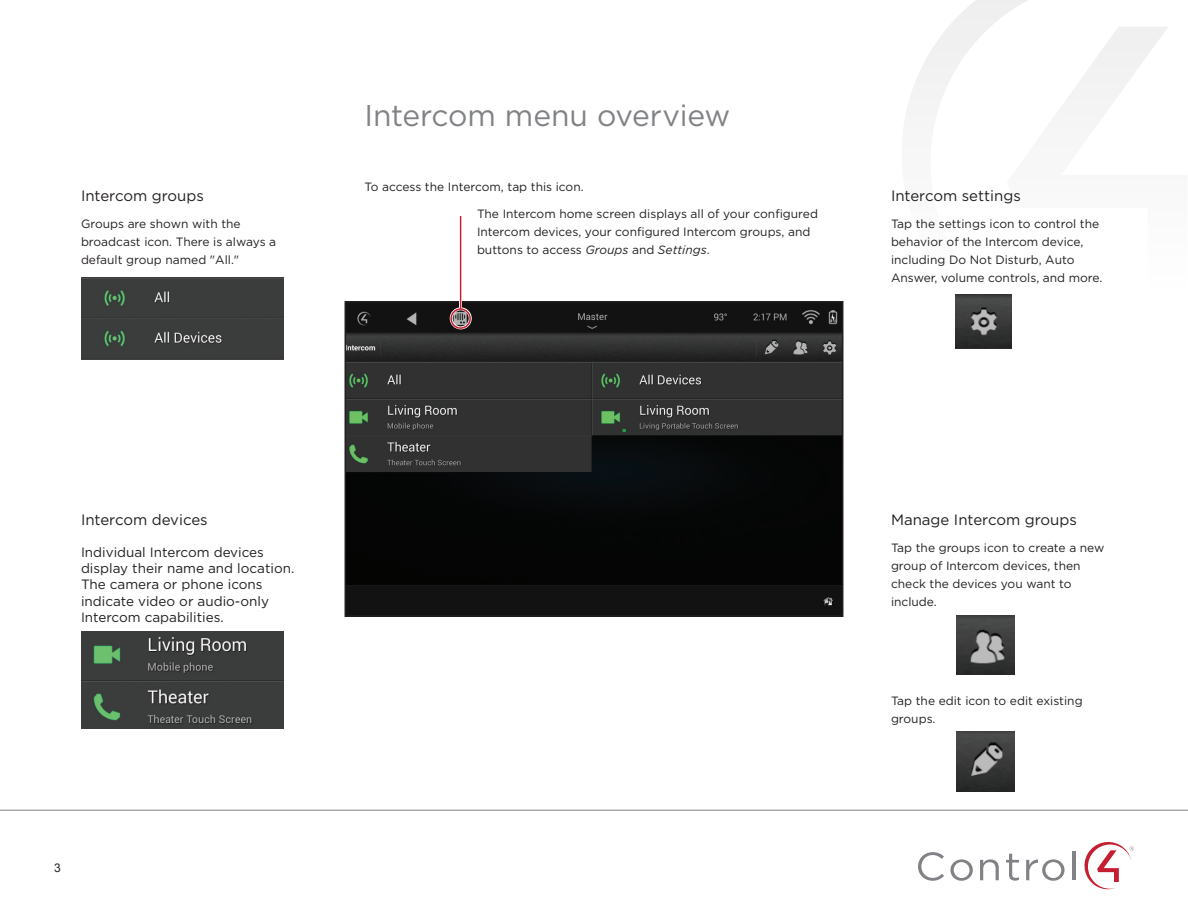
<style>
.page{position:relative;width:1188px;height:918px;background:#fff}
.page>*{position:absolute;margin:0;border:0;box-sizing:border-box;transform-origin:0 0}
.t1{font:30px "Gotham";letter-spacing:-.01em;color:#808285}
.t2{font:15px "Gotham";color:#231f20}
.t3{font:13.5px/16.2px "Gotham";color:#231f20}
.t4{font:12px/18px "Gotham";color:#231f20}
.t5{font:12px "Arial";color:#231f20}
.s1{font-style:italic}
</style>
<div class="page">
<svg style="left:906px;top:0;width:262px;height:349px"></svg>
<svg style="left:918px;top:852px;width:26px;height:29px"></svg>
<svg style="left:950px;top:859px;width:23px;height:22px"></svg>
<svg style="left:980px;top:859px;width:19px;height:21px"></svg>
<svg style="left:1006px;top:854px;width:13px;height:27px"></svg>
<svg style="left:1026px;top:859px;width:39px;height:22px"></svg>
<hr style="left:1072px;top:851px;width:3px;height:29px;background:#808285">
<svg style="left:1084px;top:842px;width:50px;height:47px"></svg>
<hr style="left:0;top:810px;width:1188px;height:1px;background:#808385">
<img style="left:348px;top:304px;width:492px;height:310px">
<div style="left:345px;top:301px;width:498px;height:316px;border:2px solid #231f20"></div>
<img style="left:81px;top:278px;width:203px;height:81px">
<img style="left:81px;top:631px;width:203px;height:98px">
<img style="left:956px;top:295px;width:55px;height:54px">
<img style="left:956px;top:615px;width:59px;height:60px">
<img style="left:956px;top:731px;width:59px;height:60px">
<div style="left:450px;top:307px;width:22px;height:22px;border:3px solid #fff;border-radius:50%"></div>
<hr style="left:459px;top:207px;width:3px;height:102px;background:#fff">
<div style="left:450px;top:308px;width:21px;height:21px;border:2px solid #c42032;border-radius:50%"></div>
<hr style="left:460px;top:216px;width:1px;height:93px;background:#c42032">
<p class="t2" style="left:81px;top:186px;width:124px">Intercom groups</p>
<p class="t4" style="left:81px;top:214px;width:197px">Groups are shown with the broadcast icon. There is always a default group named "All."</p>
<h1 class="t1" style="left:364px;top:96px;width:367px">Intercom menu overview</h1>
<p class="t4" style="left:364px;top:177px;width:219px">To access the Intercom, tap this icon.</p>
<p class="t4" style="left:477px;top:204px;width:342px">The Intercom home screen displays all of your configured<br>Intercom devices, your configured Intercom groups, and buttons to access <span class="s1">Groups</span> and <span class="s1">Settings</span>.</p>
<p class="t2" style="left:891px;top:186px;width:131px">Intercom settings</p>
<p class="t4" style="left:891px;top:214px;width:211px">Tap the settings icon to control the behavior of the Intercom device, including Do Not Disturb, Auto Answer, volume controls, and more.</p>
<p class="t2" style="left:81px;top:510px;width:128px">Intercom devices</p>
<p class="t3" style="left:81px;top:544px;width:213px">Individual Intercom devices display their name and location.<br>The camera or phone icons indicate video or audio-only<br>Intercom capabilities.</p>
<p class="t5" style="left:54px;top:860px;width:8px">3</p>
<p class="t2" style="left:891px;top:510px;width:187px">Manage Intercom groups</p>
<p class="t4" style="left:891px;top:538px;width:215px">Tap the groups icon to create a new group of Intercom devices, then check the devices you want to include.</p>
<p class="t4" style="left:891px;top:691px;width:193px">Tap the edit icon to edit existing groups.</p>
</div>
